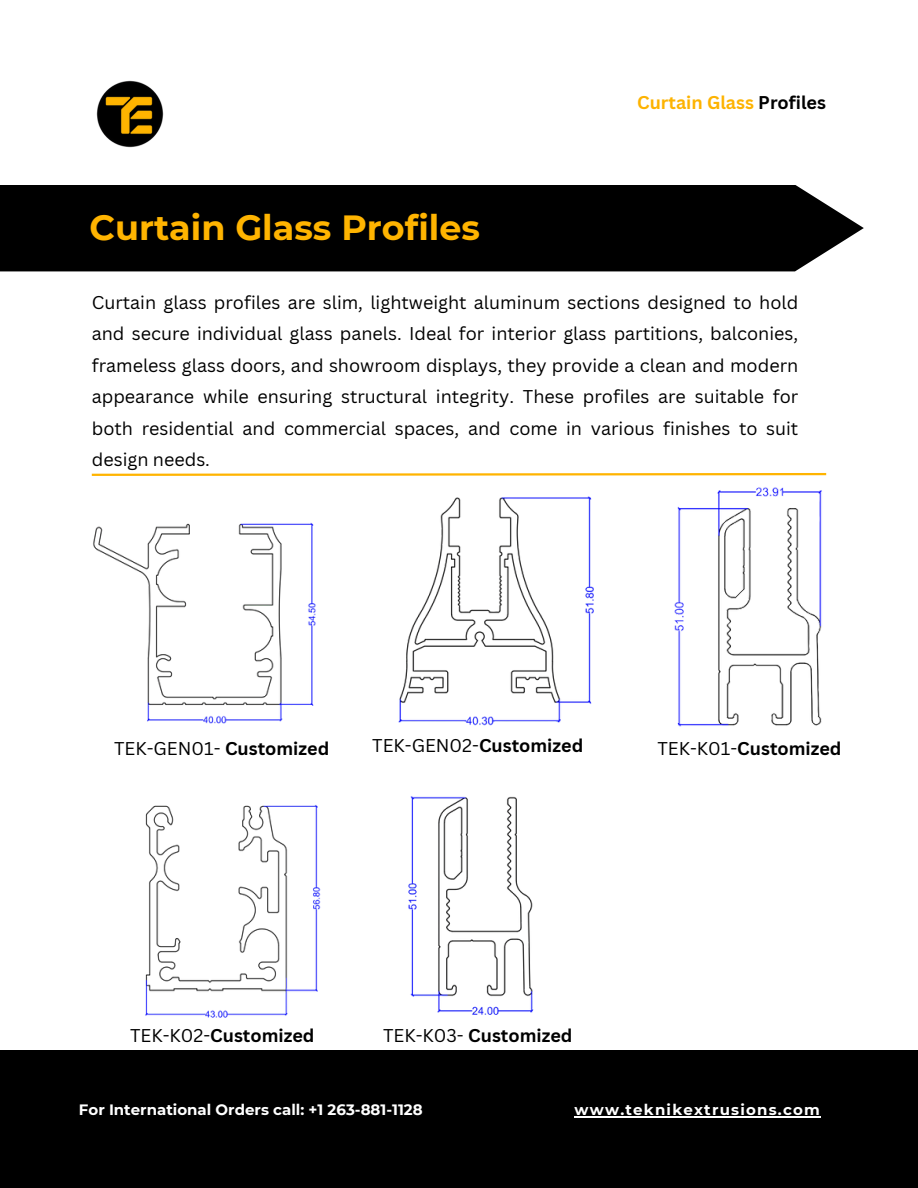
<style>
.page{position:relative;width:918px;height:1188px;background:#fff}
.page>*{position:absolute;margin:0;border:0;box-sizing:border-box;transform-origin:0 0}
.t1{font:700 34.95px "Montserrat";color:#ffb400}
.t2{font:18px/31.5px "Canva Sans";color:#000;text-align:justify}
.t3{font:700 18px "Canva Sans";color:#000}
.t4{font:700 18px "Canva Sans";color:#fdb301}
.t5{font:700 15px "Montserrat";color:#fff}
.t6{font:700 15px "Montserrat";letter-spacing:.08em;color:#fff}
.s1{color:#000}
.s2{font-weight:700}
.s3{font-weight:400}
</style>
<div class="page">
<img style="left:96px;top:80px;width:68px;height:68px">
<div style="left:0;top:1050px;width:918px;height:138px;background:#000"></div>
<div style="left:0;top:185px;width:864px;height:86px;background:#000"></div>
<svg style="left:91px;top:473px;width:736px;height:3px;background:#ffc63f"></svg>
<img style="left:93px;top:522px;width:223px;height:202px">
<img style="left:398px;top:496px;width:196px;height:230px">
<img style="left:674px;top:487px;width:148px;height:240px">
<img style="left:145px;top:805px;width:176px;height:213px">
<img style="left:408px;top:796px;width:126px;height:219px">
<hr style="left:575px;top:1116px;width:246px;height:1px;background:#fff">
<p class="t1" style="left:89px;top:206px;width:392px">Curtain Glass Profiles</p>
<h2 class="t4" style="left:637px;top:90px;width:191px">Curtain Glass <span class="s1">Profiles</span></h2>
<p class="t2" style="left:92px;top:286px;width:708px">Curtain glass profiles are slim, lightweight aluminum sections designed to hold and secure individual glass panels. Ideal for interior glass partitions, balconies, frameless glass doors, and showroom displays, they provide a clean and modern appearance while ensuring structural integrity. These profiles are suitable for both residential and commercial spaces, and come in various finishes to suit design needs.</p>
<p class="t2" style="left:114px;top:732px;width:217px">TEK-GEN01- <span class="s2">Customized</span></p>
<p class="t2" style="left:372px;top:730px;width:213px">TEK-GEN02-<span class="s2">Customized</span></p>
<p class="t3" style="left:657px;top:735px;width:186px"><span class="s3">TEK-K01-</span>Customized</p>
<h3 class="t3" style="left:130px;top:1023px;width:186px"><span class="s3">TEK-K02-</span>Customized</h3>
<h3 class="t3" style="left:383px;top:1023px;width:191px"><span class="s3">TEK-K03-</span> Customized</h3>
<h3 class="t5" style="left:79px;top:1101px;width:345px">For International Orders call: +1 263-881-1128</h3>
<h1 class="t6" style="left:575px;top:1101px;width:247px">www.teknikextrusions.com</h1>
</div>
